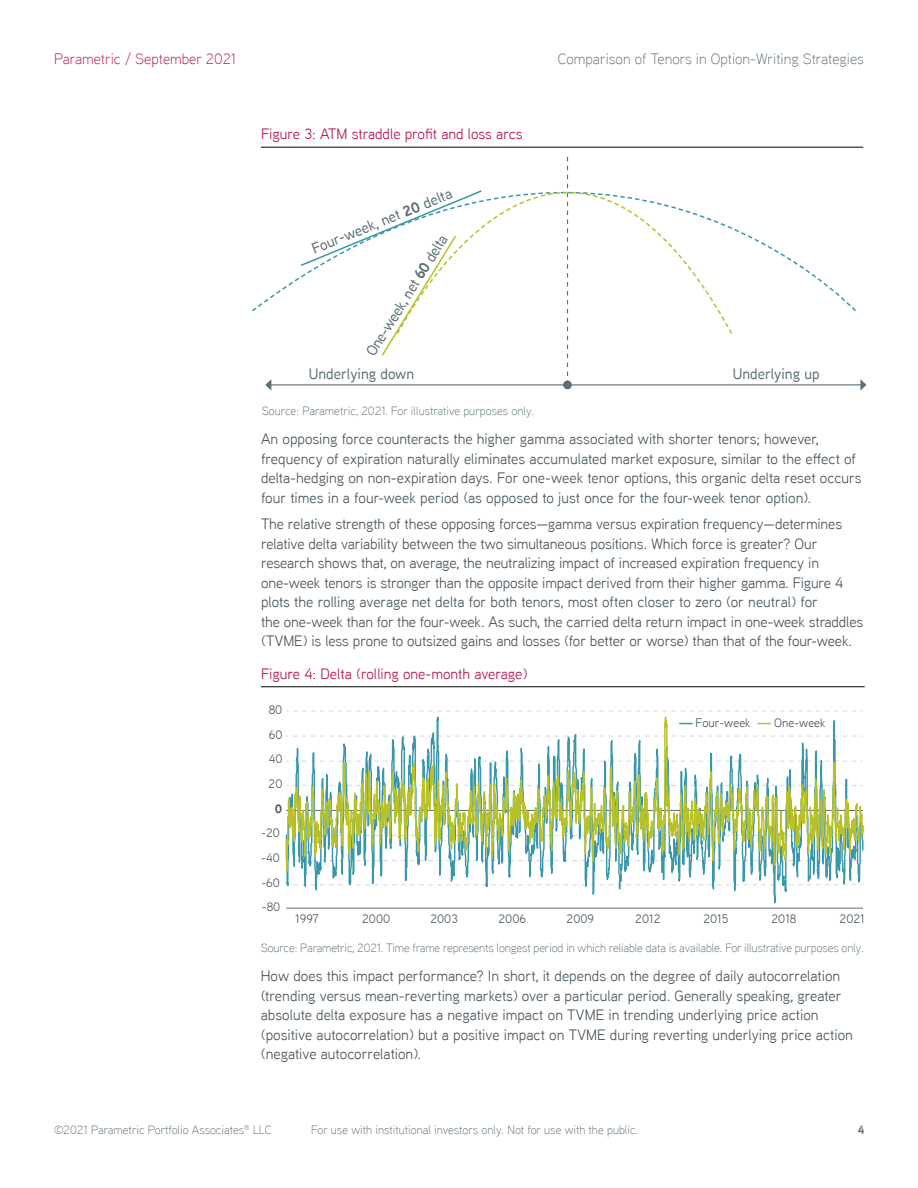
<style>
.page{position:relative;width:918px;height:1188px;background:#fff}
.page>*{position:absolute;margin:0;border:0;box-sizing:border-box;transform-origin:0 0}
.t1{font:15px/19.5px "Aaux Next";letter-spacing:-.005em;color:#46535b}
.t2{font:15px "Aaux Next";color:#b50f52}
.t3{font:500 15px "Aaux Next";color:#5c6e76}
.t4{font:300 15px "Aaux Next";color:#5c6e76}
.t5{font:300 15px "Aaux Next";color:#b50f52}
.t6{font:12.3px "Aaux Next";color:#46535c}
.t7{font:700 12.3px "Aaux Next";color:#46535c}
.t8{font:300 12px "Aaux Next";letter-spacing:-.01em;color:#5c6e76}
.t9{font:700 12px "Aaux Next";color:#5c6e76}
.s1{font-weight:700}
</style>
<div class="page">
<hr style="left:261px;top:147px;width:602px;height:1px;background:#000">
<hr style="left:261px;top:687px;width:604px;height:1px;background:#000">
<svg style="left:286px;top:711px;width:577px;height:1px"></svg>
<hr style="left:286px;top:908px;width:577px;height:1px;background:#5c6f76">
<svg style="left:286px;top:872px;width:577px;height:32px"></svg>
<svg style="left:286px;top:716px;width:578px;height:156px"></svg>
<svg style="left:680px;top:723px;width:12px;height:1px"></svg>
<svg style="left:758px;top:723px;width:12px;height:1px"></svg>
<svg style="left:567px;top:336px;width:1px;height:45px"></svg>
<hr style="left:271px;top:384px;width:590px;height:1px;background:#5c6e76">
<svg style="left:265px;top:379px;width:6px;height:11px"></svg>
<svg style="left:860px;top:379px;width:7px;height:12px"></svg>
<svg style="left:252px;top:146px;width:605px;height:166px"></svg>
<svg style="left:396px;top:146px;width:338px;height:190px"></svg>
<div style="left:563px;top:381px;width:9px;height:8px;background:#5c6e76;border-radius:50%"></div>
<svg style="left:299px;top:189px;width:184px;height:167px"></svg>
<p class="t5" style="left:54px;top:49px;width:184px">Parametric / September 2021</p>
<p class="t4" style="left:558px;top:49px;width:308px">Comparison of Tenors in Option-Writing Strategies</p>
<p class="t2" style="left:261px;top:124px;width:263px">Figure 3: ATM straddle profit and loss arcs</p>
<p class="t3" style="left:309px;top:239px;width:151px;rotate:-22deg">Four-week, net <span class="s1">20</span> delta</p>
<p class="t3" style="left:361px;top:349px;width:141px;rotate:-58deg">One-week, net <span class="s1">60</span> delta</p>
<p class="t3" style="left:309px;top:363px;width:107px">Underlying down</p>
<p class="t3" style="left:733px;top:363px;width:88px">Underlying up</p>
<p class="t8" style="left:262px;top:403px;width:274px">Source: Parametric, 2021. For illustrative purposes only.</p>
<p class="t1" style="left:261px;top:429px;width:602px">An opposing force counteracts the higher gamma associated with shorter tenors; however, frequency of expiration naturally eliminates accumulated market exposure, similar to the effect of delta-hedging on non-expiration days. For one-week tenor options, this organic delta reset occurs four times in a four-week period (as opposed to just once for the four-week tenor option).</p>
<p class="t1" style="left:261px;top:514px;width:604px">The relative strength of these opposing forces—gamma versus expiration frequency—determines relative delta variability between the two simultaneous positions. Which force is greater? Our research shows that, on average, the neutralizing impact of increased expiration frequency in one-week tenors is stronger than the opposite impact derived from their higher gamma. Figure 4 plots the rolling average net delta for both tenors, most often closer to zero (or neutral) for<br>the one-week than for the four-week. As such, the carried delta return impact in one-week straddles (TVME) is less prone to outsized gains and losses (for better or worse) than that of the four-week.</p>
<p class="t2" style="left:261px;top:664px;width:268px">Figure 4: Delta (rolling one-month average)</p>
<p class="t6" style="left:269px;top:701px;width:15px">80</p>
<p class="t6" style="left:269px;top:726px;width:15px">60</p>
<p class="t6" style="left:269px;top:751px;width:15px">40</p>
<p class="t6" style="left:269px;top:775px;width:15px">20</p>
<p class="t7" style="left:275px;top:800px;width:9px">0</p>
<p class="t6" style="left:261px;top:825px;width:20px">-20</p>
<p class="t6" style="left:261px;top:849px;width:20px">-40</p>
<p class="t6" style="left:261px;top:874px;width:20px">-60</p>
<p class="t6" style="left:262px;top:899px;width:20px">-80</p>
<p class="t6" style="left:696px;top:714px;width:57px">Four-week</p>
<p class="t6" style="left:774px;top:714px;width:53px">One-week</p>
<p class="t6" style="left:295px;top:910px;width:25px">1997</p>
<p class="t6" style="left:362px;top:910px;width:29px">2000</p>
<p class="t6" style="left:430px;top:910px;width:29px">2003</p>
<p class="t6" style="left:499px;top:910px;width:29px">2006</p>
<p class="t6" style="left:567px;top:910px;width:29px">2009</p>
<p class="t6" style="left:635px;top:910px;width:27px">2012</p>
<p class="t6" style="left:703px;top:910px;width:26px">2015</p>
<p class="t6" style="left:772px;top:910px;width:26px">2018</p>
<p class="t6" style="left:840px;top:910px;width:27px">2021</p>
<p class="t8" style="left:261px;top:939px;width:605px">Source: Parametric, 2021. Time frame represents longest period in which reliable data is available. For illustrative purposes only.</p>
<p class="t1" style="left:261px;top:966px;width:594px">How does this impact performance? In short, it depends on the degree of daily autocorrelation (trending versus mean-reverting markets) over a particular period. Generally speaking, greater absolute delta exposure has a negative impact on TVME in trending underlying price action (positive autocorrelation) but a positive impact on TVME during reverting underlying price action (negative autocorrelation).</p>
<p class="t8" style="left:54px;top:1122px;width:219px">©2021 Parametric Portfolio Associates<sup>®</sup> LLC</p>
<p class="t9" style="left:858px;top:1121px;width:8px">4</p>
<p class="t8" style="left:311px;top:1122px;width:329px">For use with institutional investors only. Not for use with the public.</p>
</div>
